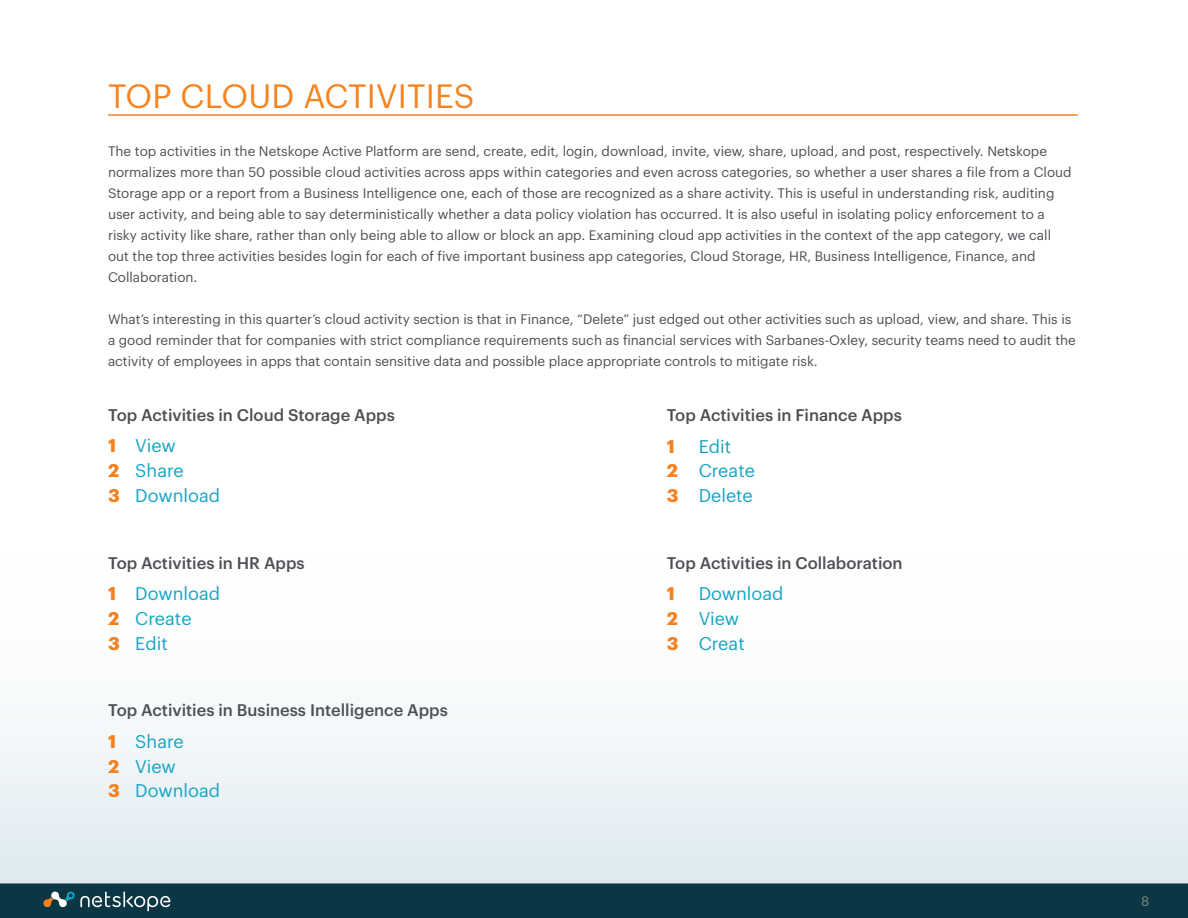
<style>
.page{position:relative;width:1188px;height:918px;background:#fff}
.page>*{position:absolute;margin:0;border:0;box-sizing:border-box;transform-origin:0 0}
.Main_Titles{font:33px "Graphik";letter-spacing:.005em;color:#f38421}
.t1{font:18px "Graphik";color:#16a4c6}
.t2{font:700 18px "Graphik";color:#f58220}
.bolded_text{font:500 16.5px "Graphik";color:#4d4f54}
.t3{font:13.5px/21px "Graphik";color:#4d4f54}
.t4{font:13.5px "Graphik";color:#808285}
.s1{font-weight:700;color:#f58220}
</style>
<div class="page">
<div style="left:0;top:883px;width:1188px;height:35px;background:#0a3743"></div>
<div style="left:0;top:487px;width:1188px;height:396px;background:linear-gradient(to bottom,#fff,#e3edf2)"></div>
<svg style="left:43px;top:891px;width:127px;height:20px"></svg>
<hr style="left:108px;top:114px;width:970px;height:2px;background:#f38421">
<p class="Main_Titles" style="left:108px;top:71px;width:368px">TOP CLOUD ACTIVITIES</p>
<p class="t3" style="left:108px;top:139px;width:965px">The top activities in the Netskope Active Platform are send, create, edit, login, download, invite, view, share, upload, and post, respectively. Netskope normalizes more than 50 possible cloud activities across apps within categories and even across categories, so whether a user shares a file from a Cloud Storage app or a report from a Business Intelligence one, each of those are recognized as a share activity. This is useful in understanding risk, auditing user activity, and being able to say deterministically whether a data policy violation has occurred. It is also useful in isolating policy enforcement to a risky activity like share, rather than only being able to allow or block an app. Examining cloud app activities in the context of the app category, we call out the top three activities besides login for each of five important business app categories, Cloud Storage, HR, Business Intelligence, Finance, and Collaboration.</p>
<p class="t3" style="left:108px;top:307px;width:969px">What’s interesting in this quarter’s cloud activity section is that in Finance, “Delete” just edged out other activities such as upload, view, and share. This is a good reminder that for companies with strict compliance requirements such as financial services with Sarbanes-Oxley, security teams need to audit the activity of employees in apps that contain sensitive data and possible place appropriate controls to mitigate risk.</p>
<p class="bolded_text" style="left:108px;top:402px;width:288px">Top Activities in Cloud Storage Apps</p>
<p class="t1" style="left:108px;top:432px;width:69px"><span class="s1">1</span> View</p>
<p class="t1" style="left:108px;top:457px;width:77px"><span class="s1">2</span> Share</p>
<p class="t1" style="left:108px;top:482px;width:113px"><span class="s1">3</span> Download</p>
<p class="bolded_text" style="left:108px;top:550px;width:198px">Top Activities in HR Apps</p>
<p class="t1" style="left:108px;top:580px;width:113px"><span class="s1">1</span> Download</p>
<p class="t1" style="left:108px;top:605px;width:85px"><span class="s1">2</span> Create</p>
<p class="t1" style="left:108px;top:630px;width:61px"><span class="s1">3</span> Edit</p>
<p class="bolded_text" style="left:108px;top:698px;width:341px">Top Activities in Business Intelligence Apps</p>
<p class="t1" style="left:108px;top:728px;width:77px"><span class="s1">1</span> Share</p>
<p class="t1" style="left:108px;top:753px;width:69px"><span class="s1">2</span> View</p>
<p class="t1" style="left:108px;top:777px;width:113px"><span class="s1">3</span> Download</p>
<p class="bolded_text" style="left:667px;top:402px;width:236px">Top Activities in Finance Apps</p>
<p class="t2" style="left:667px;top:432px;width:10px">1</p>
<p class="t1" style="left:699px;top:432px;width:34px">Edit</p>
<p class="t1" style="left:667px;top:457px;width:90px"><span class="s1">2</span> Create</p>
<p class="t1" style="left:667px;top:482px;width:87px"><span class="s1">3</span> Delete</p>
<p class="bolded_text" style="left:667px;top:550px;width:237px">Top Activities in Collaboration</p>
<p class="t2" style="left:667px;top:580px;width:10px">1</p>
<p class="t1" style="left:699px;top:580px;width:86px">Download</p>
<p class="t1" style="left:667px;top:605px;width:74px"><span class="s1">2</span> View</p>
<p class="t1" style="left:667px;top:630px;width:79px"><span class="s1">3</span> Creat</p>
<p class="t4" style="left:1141px;top:891px;width:10px">8</p>
</div>
